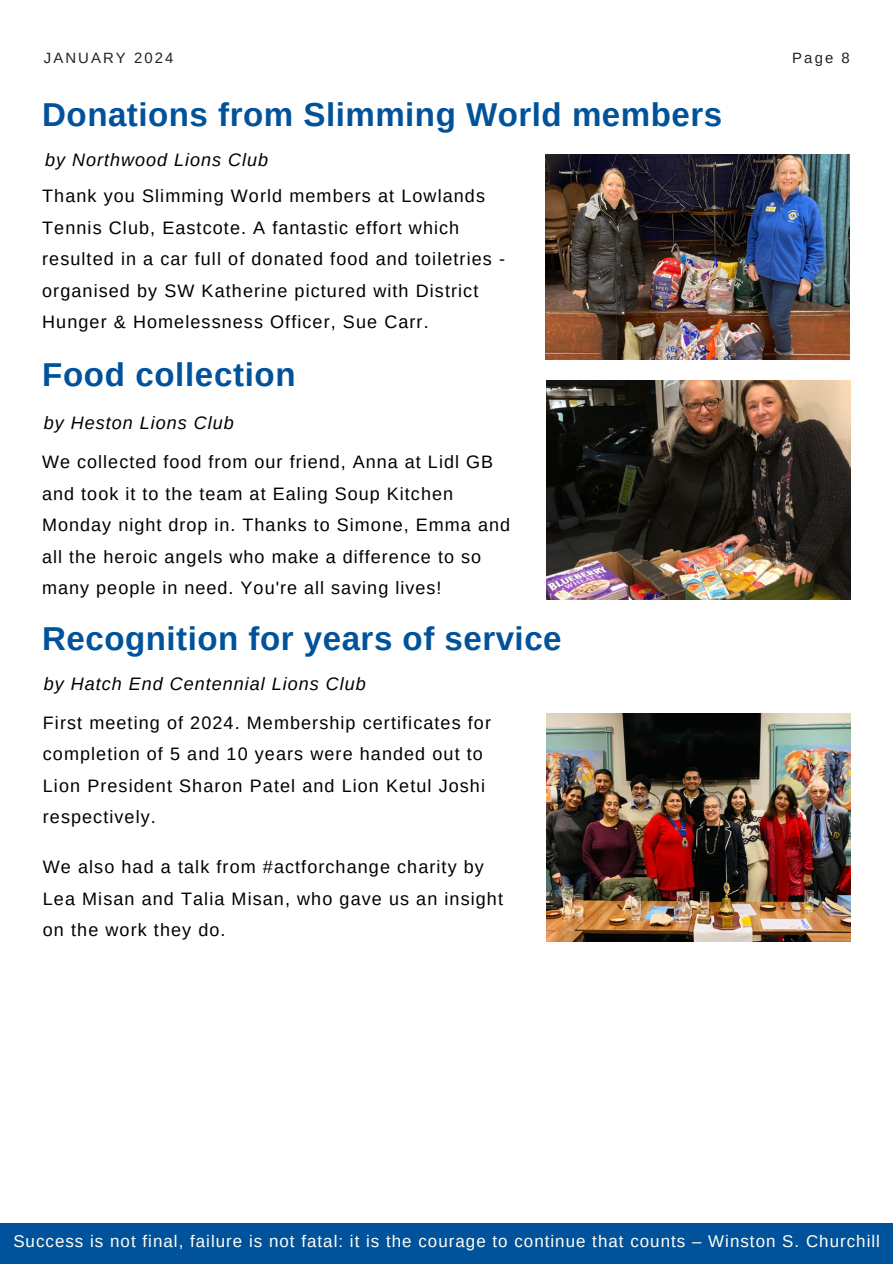
<style>
.page{position:relative;width:893px;height:1264px;background:#fff}
.page>*{position:absolute;margin:0;border:0;box-sizing:border-box;transform-origin:0 0}
.t1{font:700 33.15px "Arimo";letter-spacing:.015em;color:#00529b}
.t2{font:18px/31.5px "Arimo";letter-spacing:.06em;color:#000}
.t3{font:italic 18px "Arimo";letter-spacing:.055em;color:#000}
.t4{font:16.95px "Arimo";letter-spacing:.06em;color:#fffff9}
.t5{font:14.85px "Arimo";letter-spacing:.14em;color:#222}
</style>
<div class="page">
<div style="left:0;top:1222px;width:892px;height:41px;background:#00529b"></div>
<img style="left:545px;top:155px;width:304px;height:205px">
<img style="left:546px;top:713px;width:304px;height:228px">
<img style="left:546px;top:380px;width:304px;height:220px">
<p class="t5" style="left:44px;top:50px;width:131px">JANUARY 2024</p>
<p class="t5" style="left:792px;top:50px;width:59px">Page 8</p>
<h1 class="t1" style="left:42px;top:96px;width:681px">Donations from Slimming World members</h1>
<p class="t3" style="left:45px;top:149px;width:224px">by Northwood Lions Club</p>
<p class="t2" style="left:42px;top:180px;width:464px">Thank you Slimming World members at Lowlands Tennis Club, Eastcote. A fantastic effort which resulted in a car full of donated food and toiletries - organised by SW Katherine pictured with District Hunger &amp; Homelessness Officer, Sue Carr.</p>
<h1 class="t1" style="left:42px;top:356px;width:255px">Food collection</h1>
<p class="t3" style="left:44px;top:412px;width:191px">by Heston Lions Club</p>
<p class="t2" style="left:42px;top:446px;width:469px">We collected food from our friend, Anna at Lidl GB and took it to the team at Ealing Soup Kitchen Monday night drop in. Thanks to Simone, Emma and all the heroic angels who make a difference to so many people in need. You're all saving lives!</p>
<h1 class="t1" style="left:42px;top:620px;width:521px">Recognition for years of service</h1>
<p class="t3" style="left:44px;top:674px;width:323px">by Hatch End Centennial Lions Club</p>
<p class="t2" style="left:43px;top:706px;width:449px">First meeting of 2024. Membership certificates for completion of 5 and 10 years were handed out to Lion President Sharon Patel and Lion Ketul Joshi respectively.</p>
<p class="t2" style="left:43px;top:851px;width:461px">We also had a talk from #actforchange charity by<br>Lea Misan and Talia Misan, who gave us an insight on the work they do.</p>
<p class="t4" style="left:13px;top:1231px;width:868px">Success is not final, failure is not fatal: it is the courage to continue that counts – Winston S. Churchill</p>
</div>
